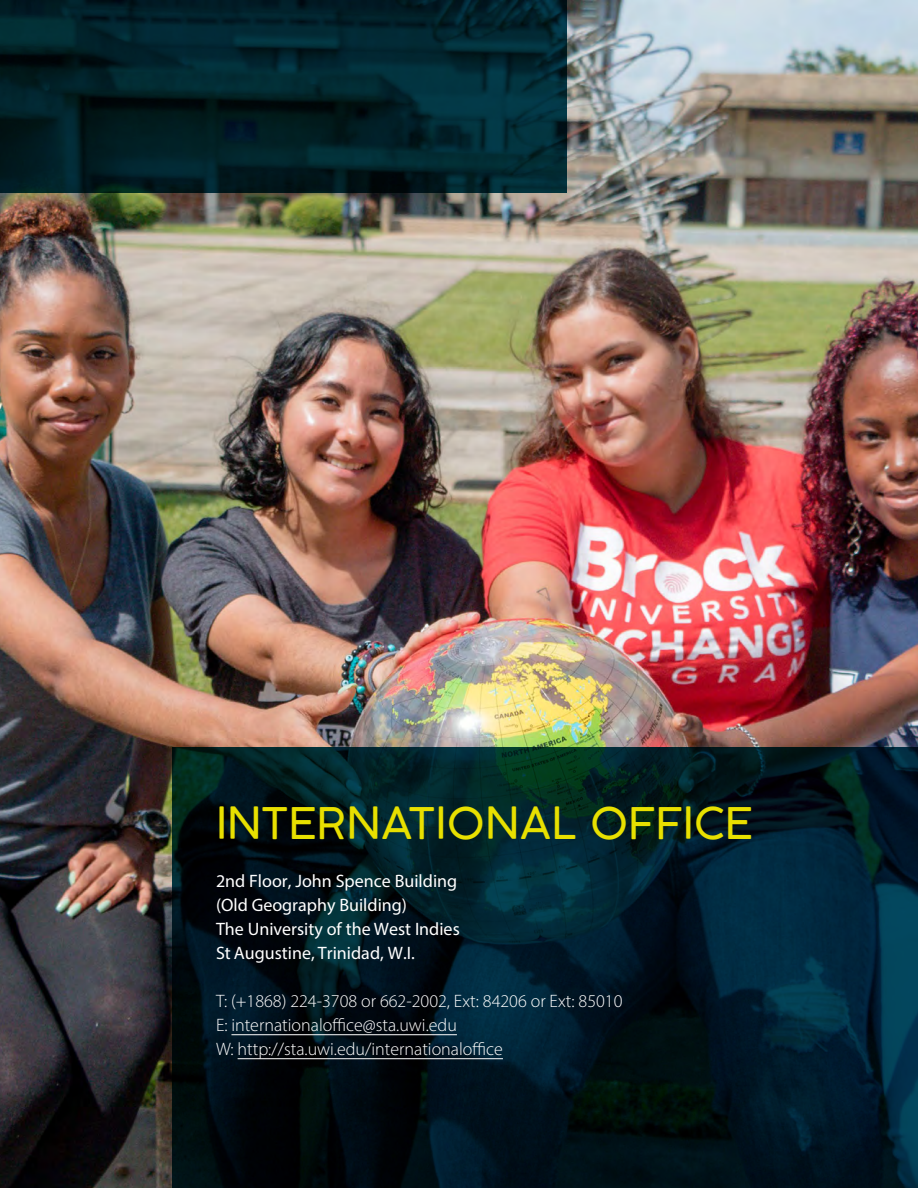
<style>
.page{position:relative;width:918px;height:1188px;background:#fff}
.page>*{position:absolute;margin:0;border:0;box-sizing:border-box;transform-origin:0 0}
.t1{font:300 43.5px "Cocogoose";color:#e8e000}
.t2{font:300 18px/24px "Myriad Pro";color:#fff}
.t3{font:18px/24.3px "Myriad Pro";color:#fff}
</style>
<div class="page">
<img style="left:0;top:0;width:918px;height:1188px">
<svg style="left:173px;top:747px;width:745px;height:441px;background:#001923"></svg>
<svg style="left:0;top:0;width:567px;height:192px;background:#012129"></svg>
<hr style="left:238px;top:1058px;width:265px;height:1px;background:#fff">
<hr style="left:231px;top:1034px;width:226px;height:1px;background:#fff">
<h1 class="t1" style="left:216px;top:793px;width:538px">INTERNATIONAL OFFICE</h1>
<p class="t3" style="left:216px;top:868px;width:245px">2nd Floor, John Spence Building (Old Geography Building)<br>The University of the West Indies<br>St Augustine, Trinidad, W.I.</p>
<p class="t2" style="left:216px;top:989px;width:408px">T: (+1868) 224-3708 or 662-2002, Ext: 84206 or Ext: 85010<br>E: internationaloffice@sta.uwi.edu<br>W: http://sta.uwi.edu/internationaloffice</p>
</div>
